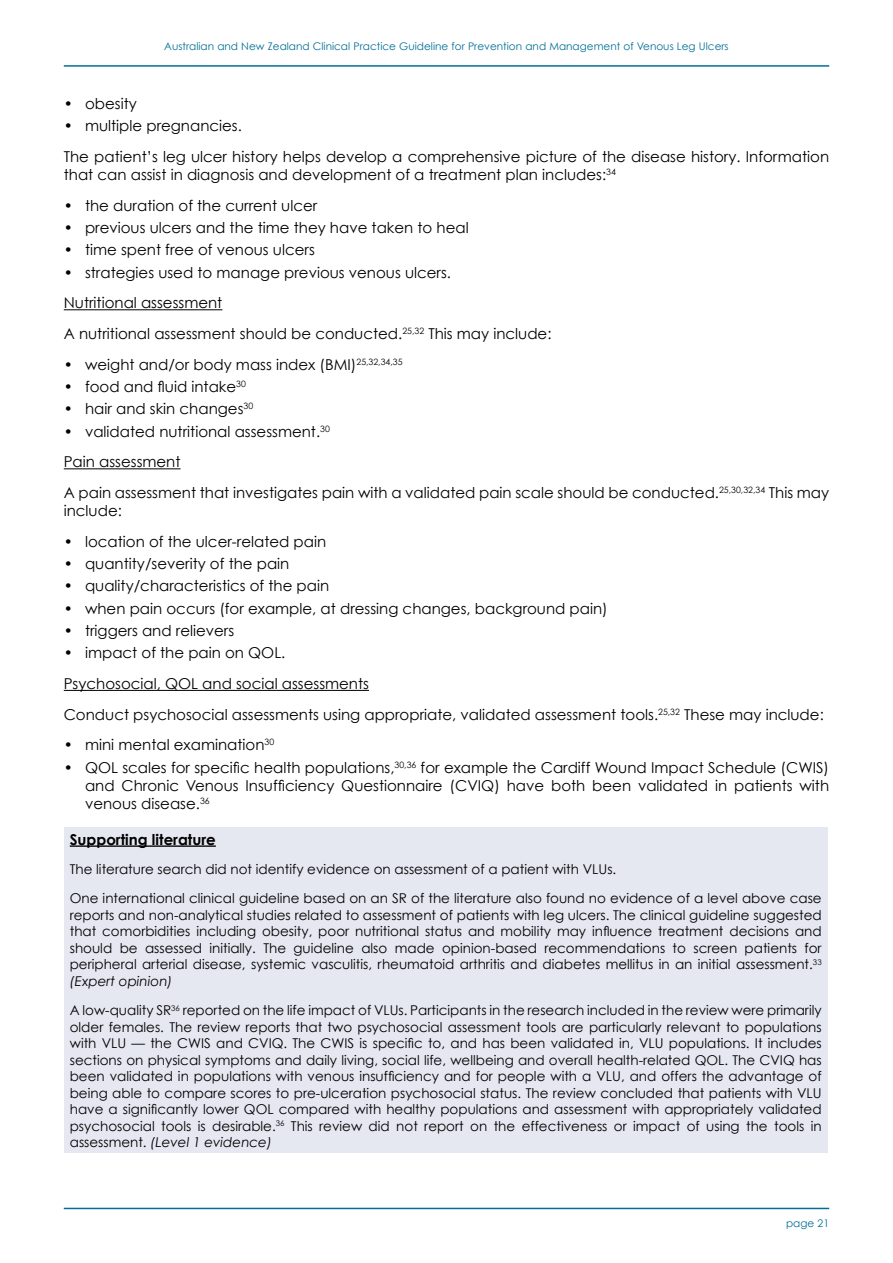
<style>
.page{position:relative;width:893px;height:1263px;background:#fff}
.page>*{position:absolute;margin:0;border:0;box-sizing:border-box;transform-origin:0 0}
.t1{font:15px/30.8px "Century Gothic";color:#000}
.t2{font:700 15px "Century Gothic";color:#000}
.t3{font:13.5px/16.5px "Century Gothic";color:#000;text-align:justify}
.t4{font:10.5px "Century Gothic";color:#006f95}
.s1{font-style:italic}
</style>
<div class="page">
<hr style="left:64px;top:65px;width:765px;height:2px;background:#006f95">
<hr style="left:64px;top:1208px;width:765px;height:1px;background:#006f95">
<hr style="left:64px;top:309px;width:158px;height:1px;background:#000">
<hr style="left:64px;top:468px;width:117px;height:1px;background:#000">
<hr style="left:64px;top:690px;width:305px;height:1px;background:#000">
<div style="left:64px;top:827px;width:764px;height:326px;background:#e6e8f1"></div>
<hr style="left:70px;top:845px;width:146px;height:2px;background:#000">
<p class="t4" style="left:164px;top:40px;width:566px">Australian and New Zealand Clinical Practice Guideline for Prevention and Management of Venous Leg Ulcers</p>
<p class="t1" style="left:64px;top:88px;width:75px">• obesity</p>
<p class="t1" style="left:64px;top:110px;width:767px">• multiple pregnancies.<br>The patient’s leg ulcer history helps develop a comprehensive picture of the disease history. Information</p>
<p class="t1" style="left:64px;top:159px;width:554px">that can assist in diagnosis and development of a treatment plan includes:<sup>34</sup></p>
<p class="t1" style="left:64px;top:190px;width:255px">• the duration of the current ulcer</p>
<p class="t1" style="left:64px;top:212px;width:406px">• previous ulcers and the time they have taken to heal</p>
<p class="t1" style="left:64px;top:234px;width:253px">• time spent free of venous ulcers</p>
<p class="t1" style="left:64px;top:257px;width:489px">• strategies used to manage previous venous ulcers.<br>Nutritional assessment<br>A nutritional assessment should be conducted.<sup>25,32</sup> This may include:</p>
<p class="t1" style="left:64px;top:349px;width:340px">• weight and/or body mass index (BMI)<sup>25,32,34,35</sup></p>
<p class="t1" style="left:64px;top:371px;width:184px">• food and fluid intake<sup>30</sup></p>
<p class="t1" style="left:64px;top:393px;width:191px">• hair and skin changes<sup>30</sup></p>
<p class="t1" style="left:64px;top:416px;width:767px">• validated nutritional assessment.<sup>30<br></sup>Pain assessment<br>A pain assessment that investigates pain with a validated pain scale should be conducted.<sup>25,30,32,34</sup> This may</p>
<p class="t1" style="left:64px;top:495px;width:60px">include:</p>
<p class="t1" style="left:64px;top:526px;width:264px">• location of the ulcer-related pain</p>
<p class="t1" style="left:64px;top:548px;width:227px">• quantity/severity of the pain</p>
<p class="t1" style="left:64px;top:570px;width:267px">• quality/characteristics of the pain</p>
<p class="t1" style="left:64px;top:593px;width:545px">• when pain occurs (for example, at dressing changes, background pain)</p>
<p class="t1" style="left:64px;top:615px;width:172px">• triggers and relievers</p>
<p class="t1" style="left:64px;top:637px;width:761px">• impact of the pain on QOL.<br>Psychosocial, QOL and social assessments<br>Conduct psychosocial assessments using appropriate, validated assessment tools.<sup>25,32</sup> These may include:</p>
<p class="t1" style="left:64px;top:729px;width:212px">• mini mental examination<sup>30</sup></p>
<p class="t1" style="left:85px;top:758px;width:746px;line-height:18px;text-align:justify;text-indent:-21px">• QOL scales for specific health populations,<sup>30,36</sup> for example the Cardiff Wound Impact Schedule (CWIS) and Chronic Venous Insufficiency Questionnaire (CVIQ) have both been validated in patients with venous disease.<sup>36</sup></p>
<p class="t2" style="left:70px;top:830px;width:148px">Supporting literature</p>
<p class="t3" style="left:70px;top:854px;width:753px;line-height:29.2px">The literature search did not identify evidence on assessment of a patient with VLUs.<br>One international clinical guideline based on an SR of the literature also found no evidence of a level above case</p>
<p class="t3" style="left:70px;top:906px;width:753px">reports and non-analytical studies related to assessment of patients with leg ulcers. The clinical guideline suggested that comorbidities including obesity, poor nutritional status and mobility may influence treatment decisions and should be assessed initially. The guideline also made opinion-based recommendations to screen patients for peripheral arterial disease, systemic vasculitis, rheumatoid arthritis and diabetes mellitus in an initial assessment.<sup>33 </sup><span class="s1">(Expert opinion)</span></p>
<p class="t3" style="left:70px;top:1002px;width:753px">A low-quality SR<sup>36</sup> reported on the life impact of VLUs. Participants in the research included in the review were primarily older females. The review reports that two psychosocial assessment tools are particularly relevant to populations with VLU — the CWIS and CVIQ. The CWIS is specific to, and has been validated in, VLU populations. It includes sections on physical symptoms and daily living, social life, wellbeing and overall health-related QOL. The CVIQ has been validated in populations with venous insufficiency and for people with a VLU, and offers the advantage of being able to compare scores to pre-ulceration psychosocial status. The review concluded that patients with VLU have a significantly lower QOL compared with healthy populations and assessment with appropriately validated psychosocial tools is desirable.<sup>36</sup> This review did not report on the effectiveness or impact of using the tools in assessment. <span class="s1">(Level 1 evidence)</span></p>
<p class="t4" style="left:786px;top:1217px;width:45px">page 21</p>
</div>
